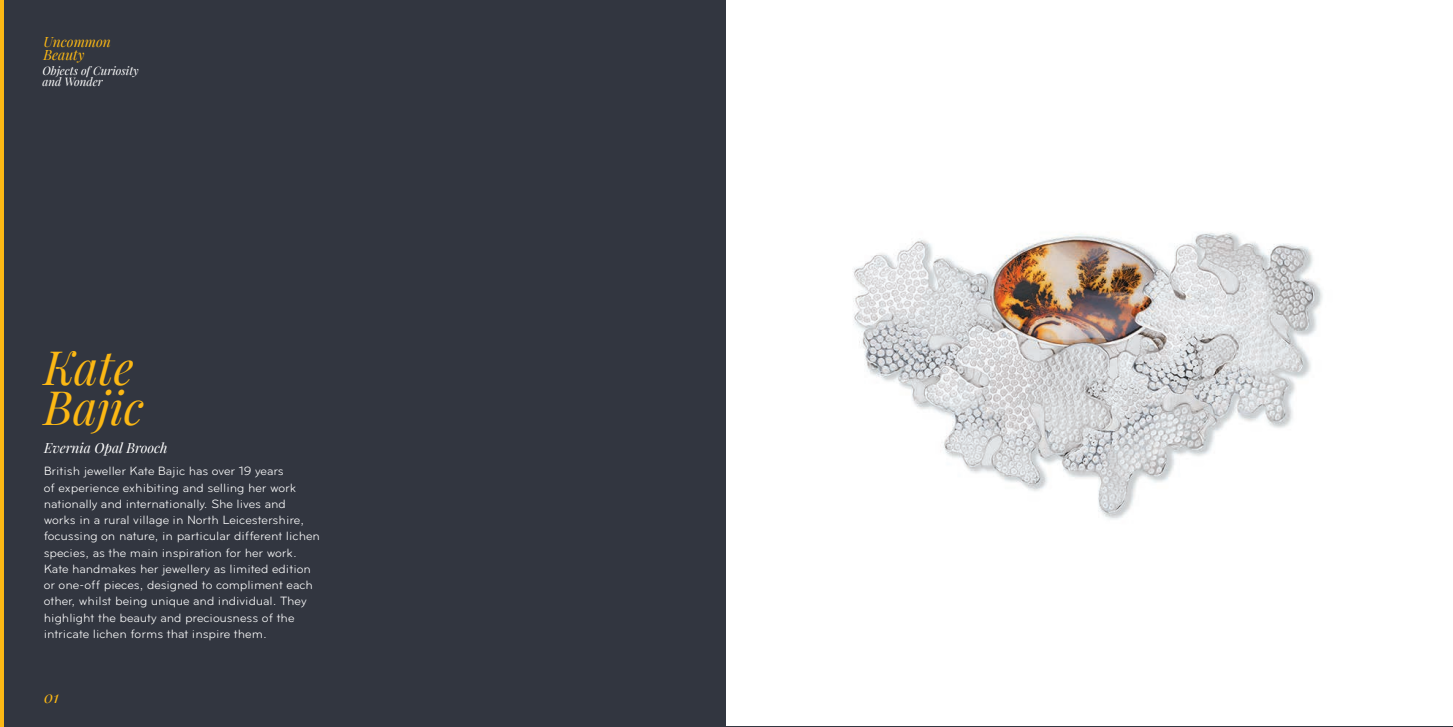
<style>
.page{position:relative;width:1453px;height:727px;background:#fff}
.page>*{position:absolute;margin:0;border:0;box-sizing:border-box;transform-origin:0 0}
.t1{font:italic 46.25px/40px "Playfair Display";color:#fcb814}
.t2{font:italic 16.25px "Playfair Display";color:#fcb814}
.t3{font:italic 13.88px/13.1px "Playfair Display";color:#fcb814}
.t4{font:italic 13.75px "Playfair Display";color:#fff}
.t5{font:12.5px/16.2px "Bryant";color:#fff}
.t6{font:italic 11.5px/10.9px "Playfair Display";color:#fff}
</style>
<div class="page">
<div style="left:0;top:0;width:1453px;height:726px;background:#323640"></div>
<hr style="left:0;top:0;width:4px;height:726px;background:#fcb814">
<img style="left:726px;top:0;width:727px;height:725px">
<p class="t3" style="left:43px;top:34px;width:69px">Uncommon<br>Beauty</p>
<p class="t6" style="left:43px;top:64px;width:98px">Objects of Curiosity and Wonder</p>
<p class="t1" style="left:44px;top:344px;width:102px">Kate<br>Bajic</p>
<p class="t4" style="left:44px;top:437px;width:125px">Evernia Opal Brooch</p>
<p class="t5" style="left:44px;top:463px;width:278px">British jeweller Kate Bajic has over 19 years<br>of experience exhibiting and selling her work nationally and internationally. She lives and works in a rural village in North Leicestershire, focussing on nature, in particular different lichen species, as the main inspiration for her work.<br>Kate handmakes her jewellery as limited edition or one-off pieces, designed to compliment each other, whilst being unique and individual. They highlight the beauty and preciousness of the intricate lichen forms that inspire them.</p>
<p class="t2" style="left:44px;top:684px;width:16px">01</p>
</div>
